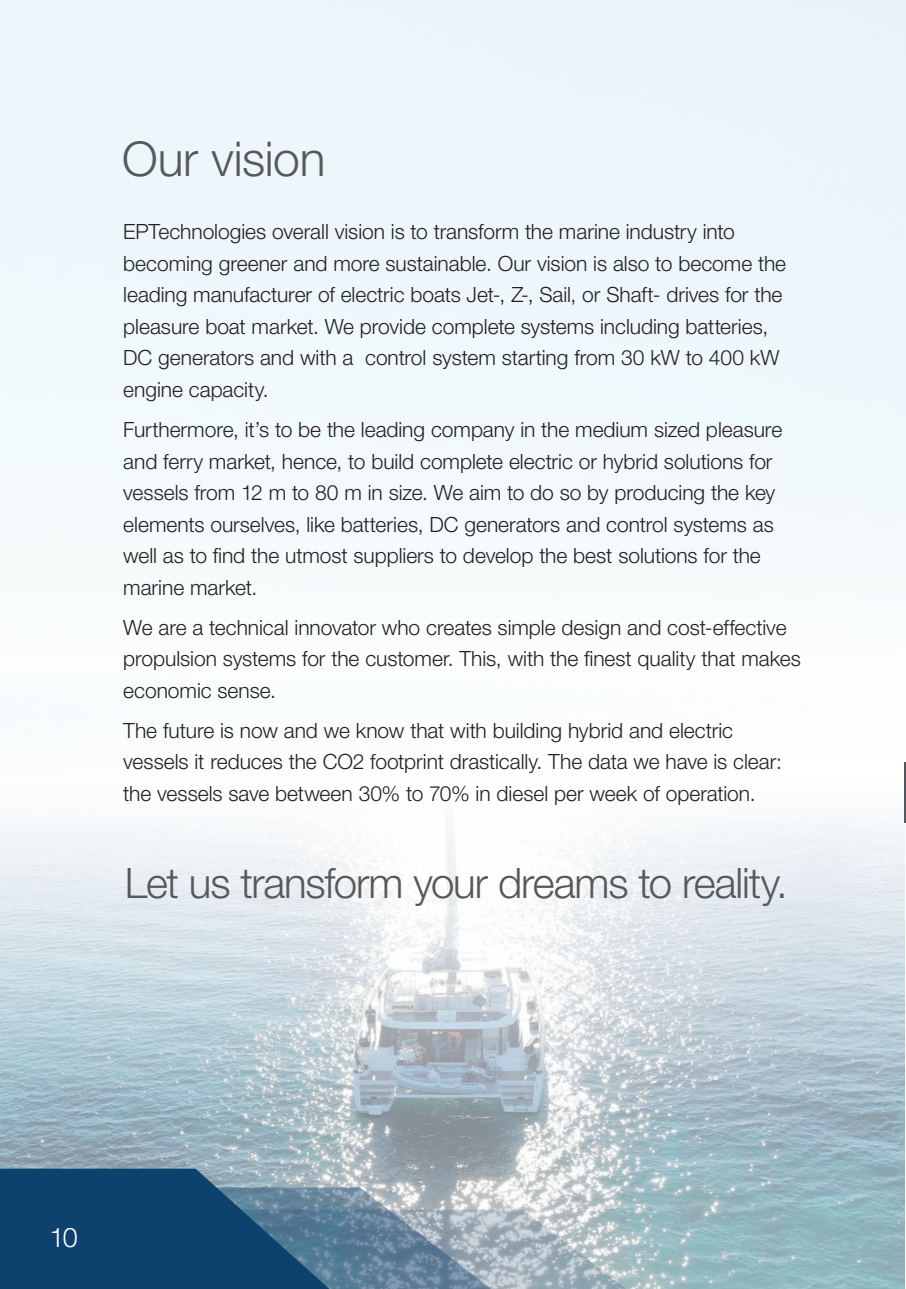
<style>
.page{position:relative;width:906px;height:1289px;background:#fff}
.page>*{position:absolute;margin:0;border:0;box-sizing:border-box;transform-origin:0 0}
.t1{font:300 48px "Helvetica Neue LT Std";letter-spacing:-.005em;color:#57585a}
.t2{font:300 42px "Helvetica Neue LT Std";letter-spacing:-.025em;color:#57585a}
.t3{font:300 27px "Helvetica Neue";color:#fff}
.t4{font:300 21px/31.5px "Helvetica Neue LT Std";letter-spacing:-.005em;color:#231f20}
</style>
<div class="page">
<hr style="left:905px;top:762px;width:1px;height:60px;background:#505761">
<img style="left:0;top:634px;width:905px;height:654px">
<svg style="left:0;top:1168px;width:669px;height:120px;background:#63839c"></svg>
<h1 class="t1" style="left:122px;top:130px;width:205px">Our vision</h1>
<p class="t4" style="left:123px;top:216px;width:664px">EPTechnologies overall vision is to transform the marine industry into becoming greener and more sustainable. Our vision is also to become the leading manufacturer of electric boats Jet-, Z-, Sail, or Shaft- drives for the pleasure boat market. We provide complete systems including batteries, DC generators and with a control system starting from 30 kW to 400 kW engine capacity.</p>
<p class="t4" style="left:123px;top:413px;width:660px">Furthermore, it’s to be the leading company in the medium sized pleasure and ferry market, hence, to build complete electric or hybrid solutions for vessels from 12 m to 80 m in size. We aim to do so by producing the key elements ourselves, like batteries, DC generators and control systems as well as to find the utmost suppliers to develop the best solutions for the marine market.</p>
<p class="t4" style="left:123px;top:611px;width:679px">We are a technical innovator who creates simple design and cost-effective propulsion systems for the customer. This, with the finest quality that makes economic sense.</p>
<p class="t4" style="left:123px;top:714px;width:660px">The future is now and we know that with building hybrid and electric vessels it reduces the CO2 footprint drastically. The data we have is clear: the vessels save between 30% to 70% in diesel per week of operation.</p>
<h2 class="t2" style="left:125px;top:857px;width:664px">Let us transform your dreams to reality.</h2>
<p class="t3" style="left:49px;top:1221px;width:30px">10</p>
</div>
